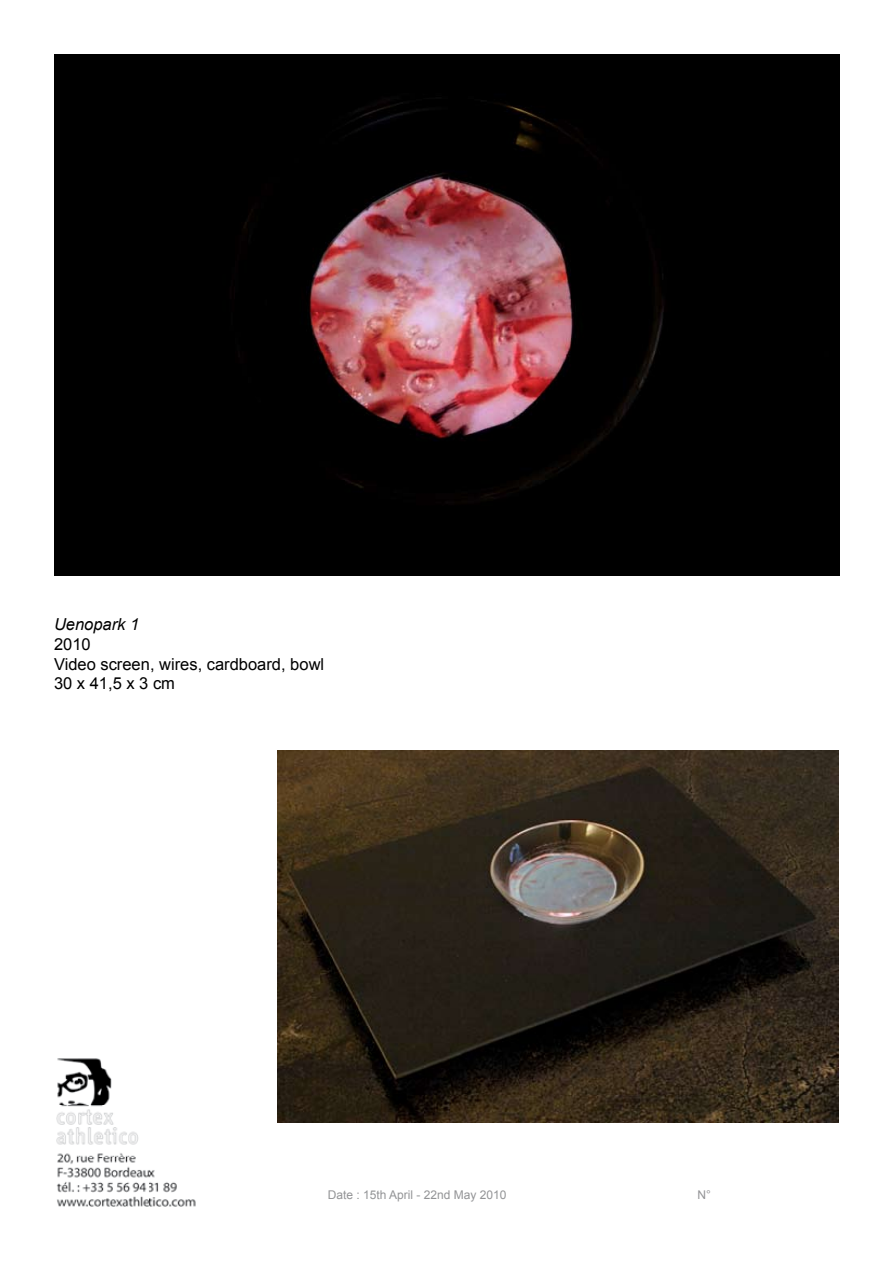
<style>
.page{position:relative;width:893px;height:1263px;background:#fff}
.page>*{position:absolute;margin:0;border:0;box-sizing:border-box;transform-origin:0 0}
.t1{font:16.5px/19.8px "Arial";color:#000}
.t2{font:italic 16.5px "Arial";color:#000}
.t3{font:12px "Arial";color:#939496}
</style>
<div class="page">
<img style="left:56px;top:1058px;width:140px;height:149px">
<img style="left:278px;top:750px;width:561px;height:373px">
<img style="left:54px;top:54px;width:785px;height:521px">
<p class="t2" style="left:54px;top:613px;width:87px">Uenopark 1</p>
<p class="t1" style="left:54px;top:634px;width:272px">2010<br>Video screen, wires, cardboard, bowl<br>30 x 41,5 x 3 cm</p>
<p class="t3" style="left:328px;top:1187px;width:180px">Date : 15th April - 22nd May 2010</p>
<p class="t3" style="left:697px;top:1187px;width:15px">N°</p>
</div>
